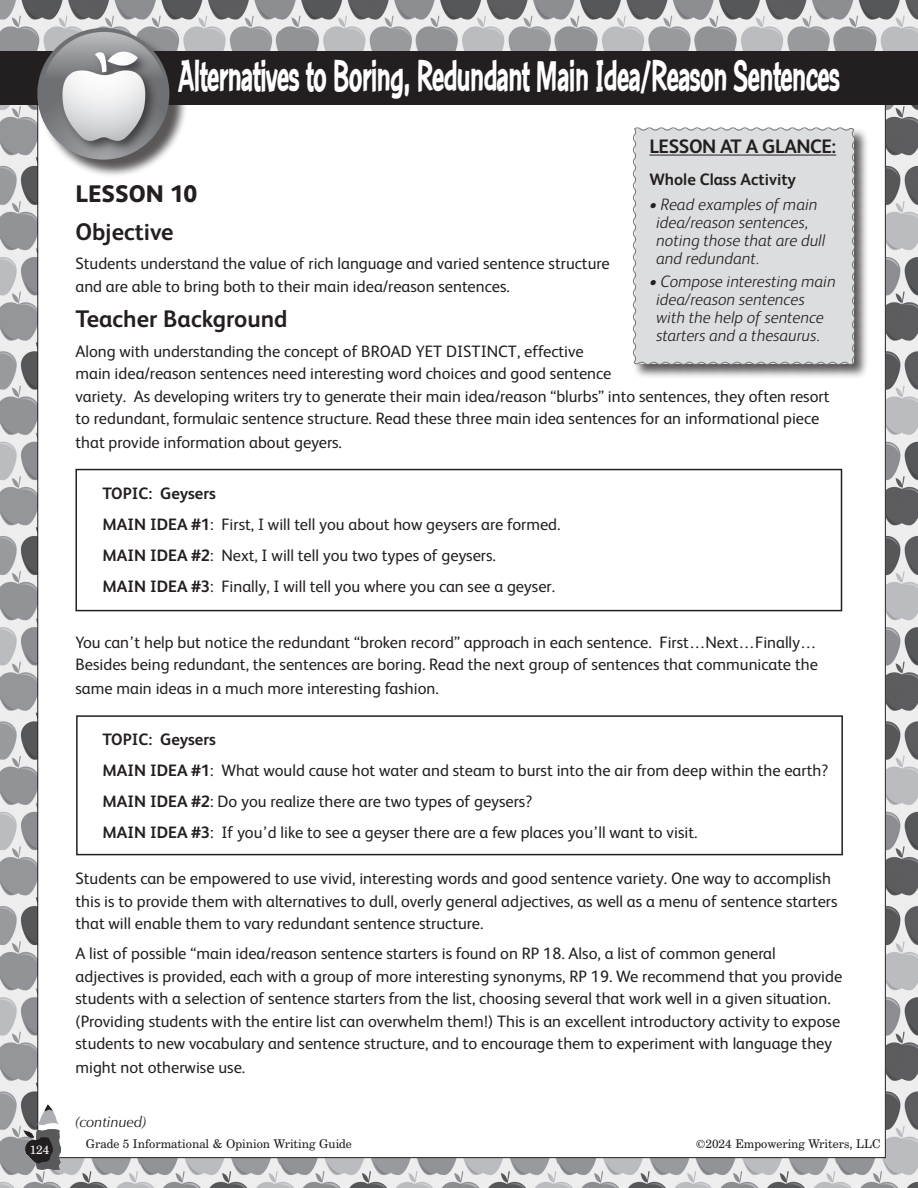
<style>
.page{position:relative;width:918px;height:1188px;background:#fff}
.page>*{position:absolute;margin:0;border:0;box-sizing:border-box;transform-origin:0 0}
.t1{font:700 48px "Con Brush";letter-spacing:-.04em;color:#fff;scale:.62 1}
.t2{font:700 24px "FS Albert";color:#231f20}
.t3{font:800 24px "FS Albert";color:#231f20}
.t4{font:700 19.5px "FS Albert";letter-spacing:-.02em;color:#231f20}
.t5{font:16.5px/22.5px "FS Albert";color:#231f20}
.t6{font:italic 300 16.5px/18px "FS Albert";color:#231f20}
.t7{font:700 16.5px "FS Albert";color:#231f20}
.t8{font:italic 15px "Zapf Humanist 601 BT";color:#231f20}
.t9{font:12px "Century Schoolbook BT";color:#231f20}
.t10{font:12px "Century Schoolbook BT";color:#fff}
.s1{font-weight:700}
</style>
<div class="page">
<img style="left:0;top:0;width:918px;height:1188px">
<div style="left:38px;top:68px;width:847px;height:1090px;background:#fff"></div>
<div style="left:0;top:51px;width:918px;height:54px;background:#231f20"></div>
<div style="left:40px;top:30px;width:148px;height:148px;background:#231f20;opacity:.75"></div>
<img style="left:37px;top:28px;width:132px;height:132px;border-radius:66px">
<img style="left:24px;top:1104px;width:37px;height:66px">
<div style="left:75px;top:469px;width:767px;height:142px;border:2px solid #231f20"></div>
<div style="left:76px;top:715px;width:767px;height:140px;border:2px solid #231f20"></div>
<div style="left:632px;top:127px;width:238px;height:252px;background:#231f20;opacity:.75"></div>
<div style="left:632px;top:127px;width:224px;height:239px;background:#dcdddf"></div>
<hr style="left:649px;top:155px;width:187px;height:1px;background:#231f20">
<h1 class="t1" style="left:178px;top:47px;width:1069px">Alternatives to Boring, Redundant Main Idea/Reason Sentences</h1>
<p class="t4" style="left:649px;top:133px;width:188px">LESSON AT A GLANCE:</p>
<p class="t7" style="left:649px;top:168px;width:148px">Whole Class Activity</p>
<p class="t6" style="left:656px;top:194px;width:171px;text-indent:-7px">• Read examples of main idea/reason sentences, noting those that are dull and redundant.</p>
<p class="t6" style="left:656px;top:272px;width:181px;text-indent:-7px">• Compose interesting main idea/reason sentences with the help of sentence starters and a thesaurus.</p>
<h2 class="t3" style="left:75px;top:177px;width:123px">LESSON 10</h2>
<h2 class="t2" style="left:75px;top:216px;width:100px">Objective</h2>
<p class="t5" style="left:75px;top:252px;width:536px">Students understand the value of rich language and varied sentence structure and are able to bring both to their main idea/reason sentences.</p>
<h2 class="t2" style="left:75px;top:303px;width:214px">Teacher Background</h2>
<p class="t5" style="left:75px;top:339px;width:756px">Along with understanding the concept of BROAD YET DISTINCT, effective<br>main idea/reason sentences need interesting word choices and good sentence<br>variety. As developing writers try to generate their main idea/reason “blurbs” into sentences, they often resort to redundant, formulaic sentence structure. Read these three main idea sentences for an informational piece</p>
<p class="t5" style="left:75px;top:431px;width:268px">that provide information about geyers.</p>
<p class="t5" style="left:102px;top:477px;width:460px;line-height:30.8px"><span class="s1">TOPIC: Geysers<br>MAIN IDEA #1</span>: First, I will tell you about how geysers are formed.<br><span class="s1">MAIN IDEA #2</span>: Next, I will tell you two types of geysers.<br><span class="s1">MAIN IDEA #3</span>: Finally, I will tell you where you can see a geyser.</p>
<p class="t5" style="left:75px;top:630px;width:744px">You can’t help but notice the redundant “broken record” approach in each sentence. First…Next…Finally…<br>Besides being redundant, the sentences are boring. Read the next group of sentences that communicate the</p>
<p class="t5" style="left:75px;top:677px;width:365px">same main ideas in a much more interesting fashion.</p>
<p class="t5" style="left:102px;top:723px;width:727px;line-height:30.8px"><span class="s1">TOPIC: Geysers<br>MAIN IDEA #1</span>: What would cause hot water and steam to burst into the air from deep within the earth?<br><span class="s1">MAIN IDEA #2</span>: Do you realize there are two types of geysers?<br><span class="s1">MAIN IDEA #3</span>: If you’d like to see a geyser there are a few places you’ll want to visit.</p>
<p class="t5" style="left:75px;top:866px;width:764px">Students can be empowered to use vivid, interesting words and good sentence variety. One way to accomplish this is to provide them with alternatives to dull, overly general adjectives, as well as a menu of sentence starters that will enable them to vary redundant sentence structure.</p>
<p class="t5" style="left:75px;top:941px;width:768px">A list of possible “main idea/reason sentence starters is found on RP 18. Also, a list of common general adjectives is provided, each with a group of more interesting synonyms, RP 19. We recommend that you provide students with a selection of sentence starters from the list, choosing several that work well in a given situation. (Providing students with the entire list can overwhelm them!) This is an excellent introductory activity to expose students to new vocabulary and sentence structure, and to encourage them to experiment with language they</p>
<p class="t5" style="left:75px;top:1055px;width:171px">might not otherwise use.</p>
<p class="t8" style="left:76px;top:1112px;width:72px">(continued)</p>
<p class="t10" style="left:30px;top:1142px;width:21px">124</p>
<p class="t9" style="left:86px;top:1136px;width:268px">Grade 5 Informational &amp; Opinion Writing Guide</p>
<p class="t9" style="left:696px;top:1136px;width:186px">©2024 Empowering Writers, LLC</p>
</div>
